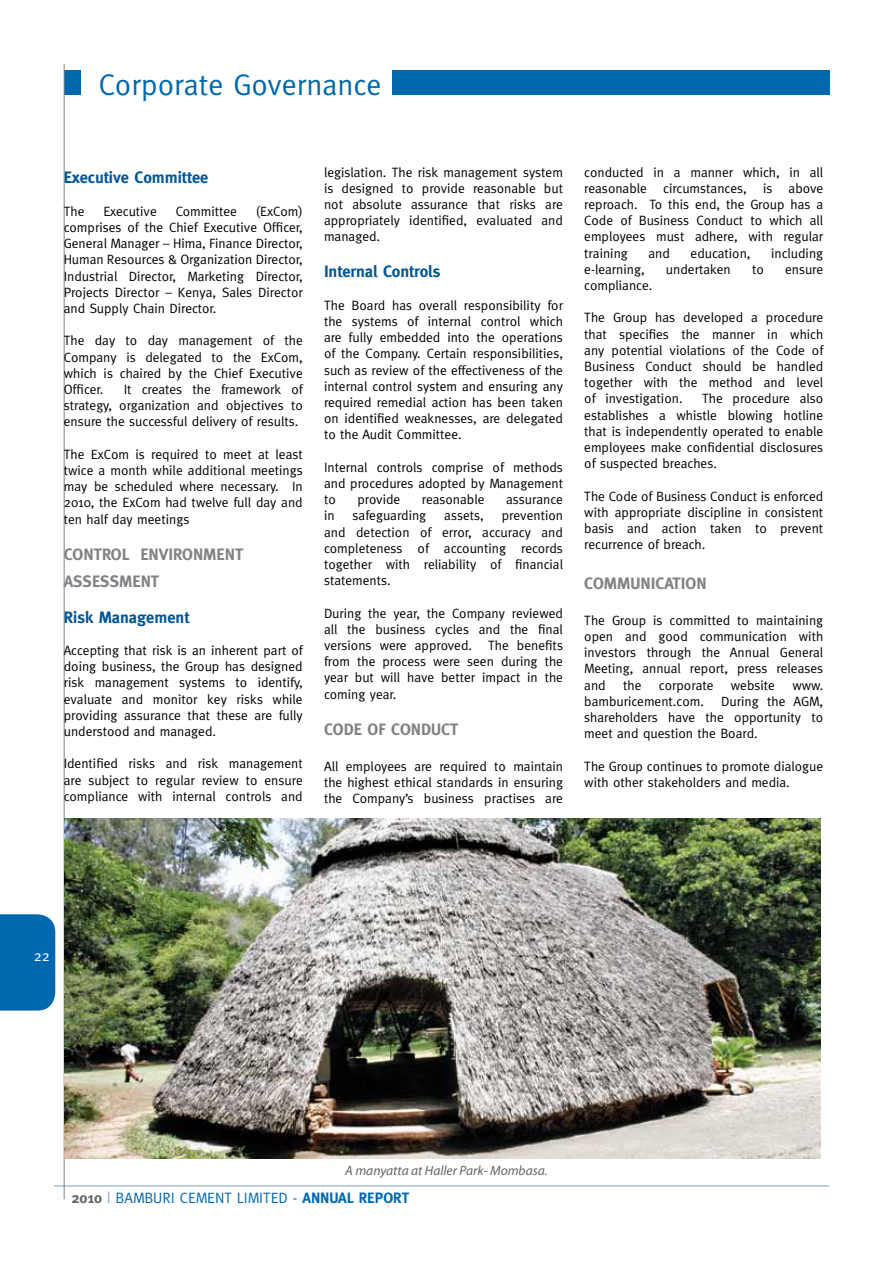
<style>
.page{position:relative;width:893px;height:1263px;background:#fff}
.page>*{position:absolute;margin:0;border:0;box-sizing:border-box;transform-origin:0 0}
.t1{font:30px "Meta";color:#0068ac}
.t2{font:700 16.5px/27px "Meta";color:#808285}
.t3{font:700 16.5px "Meta";color:#005695}
.t4{font:15px "Meta";color:#0068ac}
.t5{font:15px "Meta";color:#fff}
.t6{font:13.5px/16.2px "Meta";color:#000;text-align:justify}
.t7{font:italic 13.5px "Myriad Pro";color:#636466}
.s1{font-weight:700;color:#636466}
.s2{color:#789fce}
.s3{font-weight:700}
</style>
<div class="page">
<div style="left:0;top:914px;width:55px;height:96px;background:#0068ac"></div>
<hr style="left:54px;top:1185px;width:775px;height:1px;background:#789fce">
<div style="left:392px;top:71px;width:438px;height:24px;background:#0068ac"></div>
<div style="left:64px;top:71px;width:17px;height:24px;background:#0068ac"></div>
<hr style="left:64px;top:64px;width:1px;height:1135px;background:#808285">
<img style="left:64px;top:818px;width:757px;height:341px">
<h1 class="t1" style="left:99px;top:67px;width:284px">Corporate Governance</h1>
<p class="t3" style="left:64px;top:168px;width:146px">Executive Committee</p>
<p class="t6" style="left:64px;top:203px;width:22px">The</p>
<p class="t6" style="left:103px;top:203px;width:55px">Executive</p>
<p class="t6" style="left:176px;top:203px;width:63px">Committee</p>
<p class="t6" style="left:64px;top:203px;width:240px;text-indent:192px">(ExCom) comprises of the Chief Executive Officer, General Manager – Hima, Finance Director, Human Resources &amp; Organization Director, Industrial Director, Marketing Director, Projects Director – Kenya, Sales Director and Supply Chain Director.</p>
<p class="t6" style="left:64px;top:332px;width:240px">The day to day management of the Company is delegated to the ExCom, which is chaired by the Chief Executive Officer.</p>
<p class="t6" style="left:64px;top:381px;width:240px;text-indent:60px">It creates the framework of strategy, organization and objectives to ensure the successful delivery of results.</p>
<p class="t6" style="left:64px;top:446px;width:240px">The ExCom is required to meet at least twice a month while additional meetings may be scheduled where necessary. In 2010, the ExCom had twelve full day and ten half day meetings</p>
<p class="t2" style="left:64px;top:540px;width:181px">CONTROL ENVIRONMENT<br>ASSESSMENT</p>
<p class="t3" style="left:64px;top:607px;width:127px">Risk Management</p>
<p class="t6" style="left:64px;top:642px;width:240px">Accepting that risk is an inherent part of doing business, the Group has designed risk management systems to identify, evaluate and monitor key risks while providing assurance that these are fully understood and managed.</p>
<p class="t6" style="left:64px;top:755px;width:240px">Identified risks and risk management are subject to regular review to ensure compliance with internal controls and</p>
<p class="t6" style="left:324px;top:164px;width:240px">legislation. The risk management system is designed to provide reasonable but not absolute assurance that risks are appropriately identified, evaluated and managed.</p>
<p class="t3" style="left:324px;top:262px;width:118px">Internal Controls</p>
<p class="t6" style="left:324px;top:297px;width:240px">The Board has overall responsibility for the systems of internal control which are fully embedded into the operations of the Company. Certain responsibilities, such as review of the effectiveness of the internal control system and ensuring any required remedial action has been taken on identified weaknesses, are delegated to the Audit Committee.</p>
<p class="t6" style="left:324px;top:459px;width:240px">Internal controls comprise of methods and procedures adopted by Management to</p>
<p class="t6" style="left:357px;top:491px;width:44px">provide</p>
<p class="t6" style="left:422px;top:491px;width:64px">reasonable</p>
<p class="t6" style="left:506px;top:491px;width:58px">assurance</p>
<p class="t6" style="left:324px;top:507px;width:12px">in</p>
<p class="t6" style="left:353px;top:507px;width:75px">safeguarding</p>
<p class="t6" style="left:444px;top:507px;width:41px">assets,</p>
<p class="t6" style="left:324px;top:507px;width:240px;text-indent:178px">prevention and detection of error, accuracy and completeness of accounting records together with reliability of financial statements.</p>
<p class="t6" style="left:324px;top:605px;width:240px">During the year, the Company reviewed all the business cycles and the final versions were approved. The benefits from the process were seen during the year but will have better impact in the coming year.</p>
<p class="t2" style="left:324px;top:715px;width:136px">CODE OF CONDUCT</p>
<p class="t6" style="left:324px;top:758px;width:240px">All employees are required to maintain the highest ethical standards in ensuring the Company’s business practises are</p>
<p class="t6" style="left:584px;top:164px;width:240px">conducted in a manner which, in all reasonable circumstances, is above reproach. To this end, the Group has a Code of Business Conduct to which all employees must adhere, with regular training</p>
<p class="t6" style="left:648px;top:245px;width:23px">and</p>
<p class="t6" style="left:691px;top:245px;width:61px">education,</p>
<p class="t6" style="left:771px;top:245px;width:54px">including</p>
<p class="t6" style="left:584px;top:261px;width:62px">e-learning,</p>
<p class="t6" style="left:666px;top:261px;width:66px">undertaken</p>
<p class="t6" style="left:752px;top:261px;width:13px">to</p>
<p class="t6" style="left:785px;top:261px;width:40px">ensure</p>
<p class="t6" style="left:584px;top:277px;width:70px">compliance.</p>
<p class="t6" style="left:584px;top:309px;width:240px">The Group has developed a procedure that specifies the manner in which any potential violations of the Code of Business Conduct should be handled together with the method and level of investigation.</p>
<p class="t6" style="left:584px;top:390px;width:240px;text-indent:118px">The procedure also establishes a whistle blowing hotline that is independently operated to enable employees make confidential disclosures of suspected breaches.</p>
<p class="t6" style="left:584px;top:488px;width:240px">The Code of Business Conduct is enforced with appropriate discipline in consistent basis and action taken to prevent recurrence of breach.</p>
<p class="t2" style="left:584px;top:569px;width:124px">COMMUNICATION</p>
<p class="t6" style="left:584px;top:612px;width:240px">The Group is committed to maintaining open and good communication with investors through the Annual General Meeting, annual report, press releases and</p>
<p class="t6" style="left:623px;top:677px;width:20px">the</p>
<p class="t6" style="left:659px;top:677px;width:56px">corporate</p>
<p class="t6" style="left:731px;top:677px;width:46px">website</p>
<p class="t6" style="left:792px;top:677px;width:32px">www.</p>
<p class="t6" style="left:584px;top:693px;width:121px">bamburicement.com.</p>
<p class="t6" style="left:584px;top:693px;width:240px;text-indent:137px">During the AGM, shareholders have the opportunity to meet and question the Board.</p>
<p class="t6" style="left:584px;top:758px;width:240px">The Group continues to promote dialogue with other stakeholders and media.</p>
<p class="t5" style="left:34px;top:947px;width:18px">22</p>
<p class="t7" style="left:345px;top:1162px;width:204px">A manyatta at Haller Park- Mombasa.</p>
<p class="t4" style="left:71px;top:1189px;width:339px"><span class="s1">2010</span> <span class="s2">|</span> BAMBURI CEMENT LIMITED - <span class="s3">ANNUAL REPORT</span></p>
</div>
